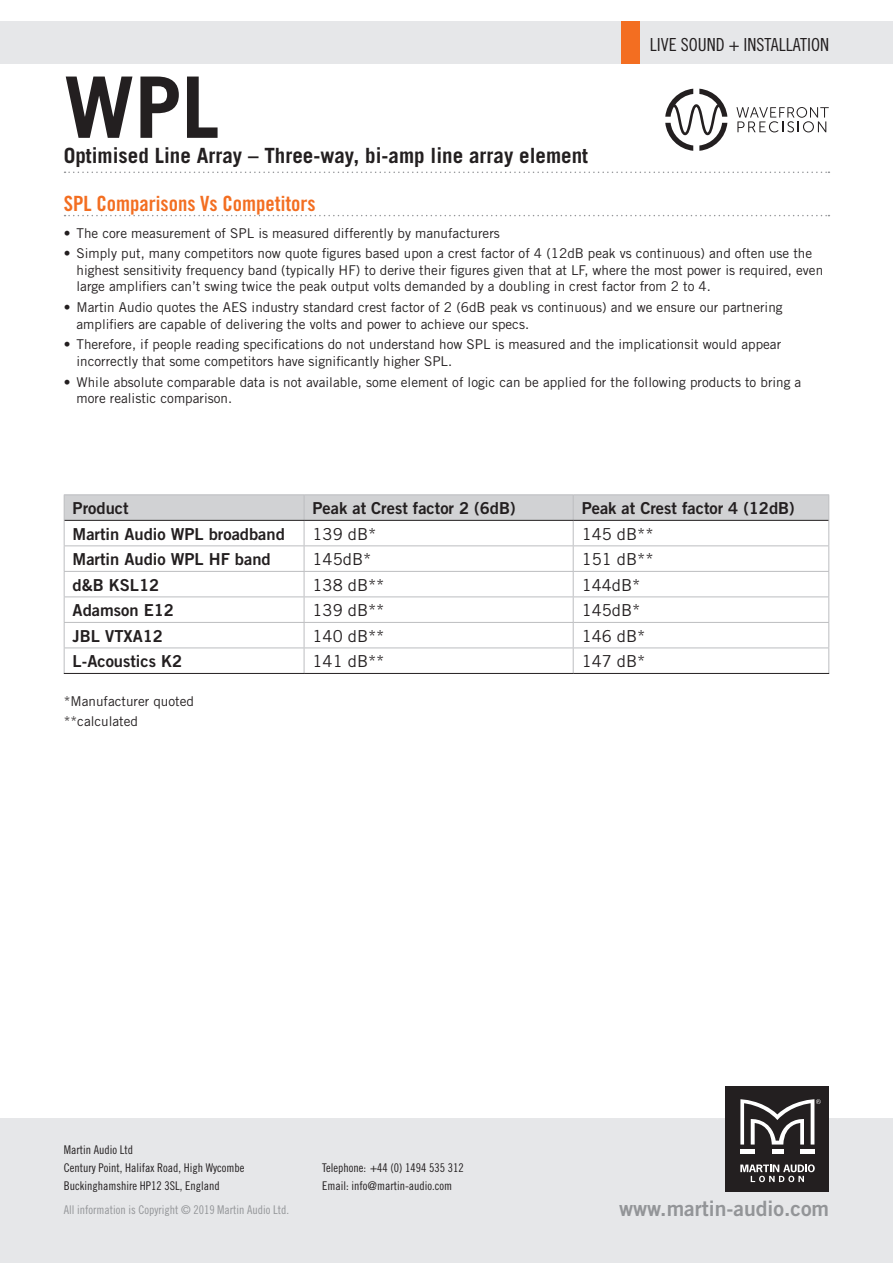
<style>
.page{position:relative;width:893px;height:1263px;background:#fff}
.page>*{position:absolute;margin:0;border:0;box-sizing:border-box;transform-origin:0 0}
.t1{font:700 84.9px "Trade Gothic";color:#231f20}
.t2{font:21.15px "Trade Gothic Bold Two";color:#939598}
.t3{font:700 21px "Trade Gothic";color:#231f20}
.t4{font:21px "Trade Gothic Bold Cond Twenty";color:#f36e21}
.t5{font:18px "Trade Gothic Cond Eighteen";color:#231f20}
.t6{font:16.5px "Trade Gothic Bold Two";color:#231f20}
.t7{font:16.5px "Trade Gothic";color:#231f20}
.t8{font:13.5px/16.5px "Trade Gothic";color:#231f20}
.t9{font:12px/18px "Trade Gothic Cond Eighteen";color:#231f20}
.t10{font:12px "Trade Gothic Cond Eighteen";color:#939598}
</style>
<div class="page">
<div style="left:0;top:21px;width:893px;height:43px;background:#e6e7e9"></div>
<div style="left:0;top:1118px;width:893px;height:145px;background:#e6e7e9"></div>
<div style="left:725px;top:1086px;width:104px;height:106px;background:#231f20"></div>
<div style="left:740px;top:1149px;width:15px;height:5px;background:#fff"></div>
<div style="left:800px;top:1149px;width:14px;height:5px;background:#fff"></div>
<div style="left:772px;top:1149px;width:11px;height:5px;background:#fff"></div>
<svg style="left:740px;top:1164px;width:75px;height:18px"></svg>
<svg style="left:740px;top:1099px;width:81px;height:46px"></svg>
<svg style="left:65px;top:172px;width:764px;height:1px"></svg>
<svg style="left:665px;top:89px;width:62px;height:62px"></svg>
<svg style="left:736px;top:107px;width:93px;height:25px"></svg>
<div style="left:622px;top:21px;width:18px;height:43px;background:#f36e21"></div>
<svg style="left:65px;top:215px;width:764px;height:1px"></svg>
<hr style="left:64px;top:494px;width:240px;height:1px;background:#bcbdc0">
<hr style="left:304px;top:494px;width:269px;height:1px;background:#bcbdc0">
<hr style="left:573px;top:494px;width:256px;height:1px;background:#bcbdc0">
<svg style="left:64px;top:495px;width:765px;height:178px"></svg>
<hr style="left:64px;top:673px;width:240px;height:1px;background:#231f20">
<hr style="left:304px;top:673px;width:269px;height:1px;background:#231f20">
<hr style="left:573px;top:673px;width:256px;height:1px;background:#231f20">
<hr style="left:65px;top:520px;width:239px;height:1px;background:#231f20">
<hr style="left:304px;top:520px;width:269px;height:1px;background:#231f20">
<hr style="left:573px;top:520px;width:255px;height:1px;background:#231f20">
<h1 class="t1" style="left:64px;top:55px;width:157px">WPL</h1>
<h3 class="t3" style="left:64px;top:143px;width:526px">Optimised Line Array – Three-way, bi-amp line array element</h3>
<h3 class="t5" style="left:650px;top:34px;width:181px">LIVE SOUND + INSTALLATION</h3>
<h3 class="t4" style="left:64px;top:190px;width:253px">SPL Comparisons Vs Competitors</h3>
<p class="t8" style="left:64px;top:224px;width:438px">• The core measurement of SPL is measured differently by manufacturers</p>
<p class="t8" style="left:77px;top:245px;width:748px;text-indent:-13px">• Simply put, many competitors now quote figures based upon a crest factor of 4 (12dB peak vs continuous) and often use the highest sensitivity frequency band (typically HF) to derive their figures given that at LF, where the most power is required, even large amplifiers can’t swing twice the peak output volts demanded by a doubling in crest factor from 2 to 4.</p>
<p class="t8" style="left:77px;top:299px;width:707px;text-indent:-13px">• Martin Audio quotes the AES industry standard crest factor of 2 (6dB peak vs continuous) and we ensure our partnering amplifiers are capable of delivering the volts and power to achieve our specs.</p>
<p class="t8" style="left:77px;top:336px;width:706px;text-indent:-13px">• Therefore, if people reading specifications do not understand how SPL is measured and the implicationsit would appear incorrectly that some competitors have significantly higher SPL.</p>
<p class="t8" style="left:77px;top:373px;width:726px;text-indent:-13px">• While absolute comparable data is not available, some element of logic can be applied for the following products to bring a more realistic comparison.</p>
<p class="t6" style="left:73px;top:498px;width:57px">Product</p>
<p class="t6" style="left:313px;top:498px;width:204px">Peak at Crest factor 2 (6dB)</p>
<p class="t6" style="left:582px;top:498px;width:215px">Peak at Crest factor 4 (12dB)</p>
<p class="t6" style="left:73px;top:524px;width:214px">Martin Audio WPL broadband</p>
<p class="t7" style="left:313px;top:524px;width:65px">139 dB*</p>
<p class="t7" style="left:582px;top:524px;width:73px">145 dB**</p>
<p class="t6" style="left:73px;top:549px;width:199px">Martin Audio WPL HF band</p>
<p class="t7" style="left:313px;top:549px;width:60px">145dB*</p>
<p class="t7" style="left:582px;top:549px;width:73px">151 dB**</p>
<p class="t6" style="left:73px;top:575px;width:88px">d&amp;B KSL12</p>
<p class="t7" style="left:313px;top:575px;width:73px">138 dB**</p>
<p class="t7" style="left:582px;top:575px;width:60px">144dB*</p>
<p class="t6" style="left:73px;top:600px;width:103px">Adamson E12</p>
<p class="t7" style="left:313px;top:600px;width:73px">139 dB**</p>
<p class="t7" style="left:582px;top:600px;width:60px">145dB*</p>
<p class="t6" style="left:73px;top:626px;width:92px">JBL VTXA12</p>
<p class="t7" style="left:313px;top:626px;width:73px">140 dB**</p>
<p class="t7" style="left:582px;top:626px;width:65px">146 dB*</p>
<p class="t6" style="left:73px;top:651px;width:111px">L-Acoustics K2</p>
<p class="t7" style="left:313px;top:651px;width:73px">141 dB**</p>
<p class="t7" style="left:582px;top:651px;width:65px">147 dB*</p>
<p class="t8" style="left:64px;top:691px;width:132px;line-height:19.5px">*Manufacturer quoted **calculated</p>
<p class="t9" style="left:64px;top:1140px;width:182px">Martin Audio Ltd<br>Century Point, Halifax Road, High Wycombe<br>Buckinghamshire HP12 3SL, England</p>
<p class="t10" style="left:64px;top:1202px;width:227px">All information is Copyright © 2019 Martin Audio Ltd.</p>
<p class="t9" style="left:322px;top:1158px;width:143px">Telephone: +44 (0) 1494 535 312<br>Email: info@martin-audio.com</p>
<h2 class="t2" style="left:619px;top:1196px;width:212px">www.martin-audio.com</h2>
</div>
